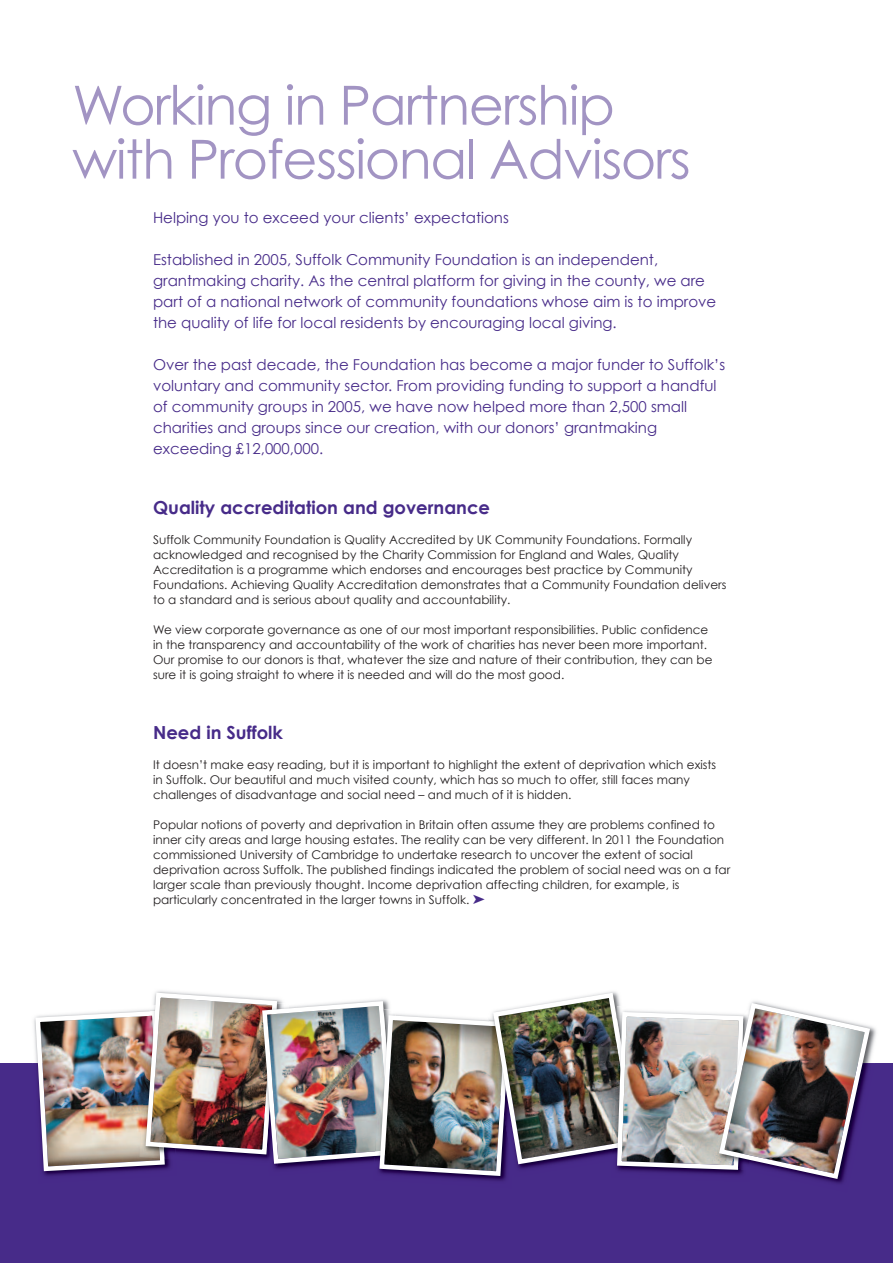
<style>
.page{position:relative;width:893px;height:1263px;background:#fff}
.page>*{position:absolute;margin:0;border:0;box-sizing:border-box;transform-origin:0 0}
.t1{font:54px/54px "Century Gothic";letter-spacing:-.025em;color:#a294c3}
.t2{font:700 18px "Century Gothic";color:#472b89}
.t3{font:15px/21px "Century Gothic";color:#472b89}
.t4{font:12px/15px "Century Gothic";color:#231f20}
</style>
<div class="page">
<div style="left:0;top:1063px;width:893px;height:200px;background:#472b89"></div>
<img style="left:873px;top:1027px;width:3px;height:20px">
<img style="left:34px;top:991px;width:839px;height:190px">
<h1 class="t1" style="left:72px;top:76px;width:620px">Working in Partnership with Professional Advisors</h1>
<p class="t3" style="left:153px;top:206px;width:357px">Helping you to exceed your clients’ expectations</p>
<p class="t3" style="left:153px;top:248px;width:565px">Established in 2005, Suffolk Community Foundation is an independent, grantmaking charity. As the central platform for giving in the county, we are part of a national network of community foundations whose aim is to improve the quality of life for local residents by encouraging local giving.</p>
<p class="t3" style="left:153px;top:353px;width:574px">Over the past decade, the Foundation has become a major funder to Suffolk’s voluntary and community sector. From providing funding to support a handful of community groups in 2005, we have now helped more than 2,500 small charities and groups since our creation, with our donors’ grantmaking exceeding £12,000,000.</p>
<h2 class="t2" style="left:153px;top:496px;width:338px">Quality accreditation and governance</h2>
<p class="t4" style="left:153px;top:531px;width:575px">Suffolk Community Foundation is Quality Accredited by UK Community Foundations. Formally acknowledged and recognised by the Charity Commission for England and Wales, Quality Accreditation is a programme which endorses and encourages best practice by Community Foundations. Achieving Quality Accreditation demonstrates that a Community Foundation delivers to a standard and is serious about quality and accountability.</p>
<p class="t4" style="left:153px;top:621px;width:561px">We view corporate governance as one of our most important responsibilities. Public confidence in the transparency and accountability of the work of charities has never been more important.<br>Our promise to our donors is that, whatever the size and nature of their contribution, they can be sure it is going straight to where it is needed and will do the most good.</p>
<h2 class="t2" style="left:153px;top:721px;width:131px">Need in Suffolk</h2>
<p class="t4" style="left:153px;top:756px;width:565px">It doesn’t make easy reading, but it is important to highlight the extent of deprivation which exists in Suffolk. Our beautiful and much visited county, which has so much to offer, still faces many challenges of disadvantage and social need – and much of it is hidden.</p>
<p class="t4" style="left:153px;top:816px;width:579px">Popular notions of poverty and deprivation in Britain often assume they are problems confined to inner city areas and large housing estates. The reality can be very different. In 2011 the Foundation commissioned University of Cambridge to undertake research to uncover the extent of social deprivation across Suffolk. The published findings indicated the problem of social need was on a far larger scale than previously thought. Income deprivation affecting children, for example, is particularly concentrated in the larger towns in Suffolk.</p>
</div>
